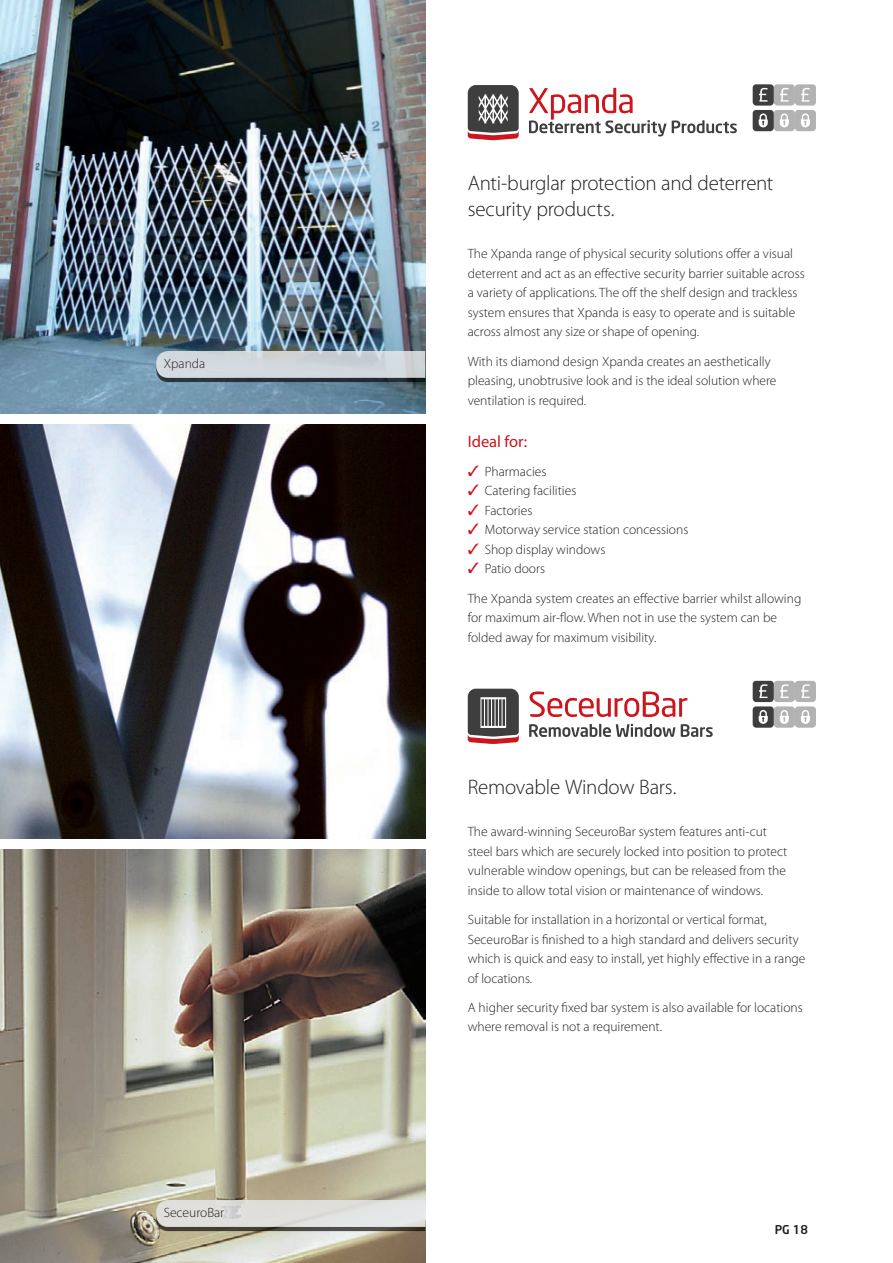
<style>
.page{position:relative;width:893px;height:1263px;background:#fff}
.page>*{position:absolute;margin:0;border:0;box-sizing:border-box;transform-origin:0 0}
.Heading_3{font:300 21px/25.5px "Myriad Pro";letter-spacing:-.015em;color:#231f20}
._11_on_15{font:16.5px "Myriad Pro";color:#cd151d}
.Main_Copy{font:300 13.5px/19.5px "Myriad Pro";color:#231f20}
.Caption_Copy{font:300 13.5px "Myriad Pro";color:#231f20}
.t1{font:500 12px "Neo Sans";color:#231f20}
.s1{color:#cd151d}
</style>
<div class="page">
<img style="left:0;top:849px;width:425px;height:414px">
<svg style="left:156px;top:1200px;width:269px;height:31px"></svg>
<img style="left:0;top:0;width:425px;height:414px">
<img style="left:0;top:424px;width:425px;height:414px">
<svg style="left:468px;top:85px;width:51px;height:55px"></svg>
<svg style="left:529px;top:88px;width:137px;height:48px"></svg>
<svg style="left:672px;top:120px;width:65px;height:13px"></svg>
<svg style="left:530px;top:691px;width:157px;height:26px"></svg>
<svg style="left:529px;top:724px;width:146px;height:13px"></svg>
<svg style="left:681px;top:724px;width:32px;height:13px"></svg>
<svg style="left:468px;top:689px;width:51px;height:55px"></svg>
<div style="left:753px;top:681px;width:21px;height:21px;background:#3e3e3f;border-radius:3px"></div>
<svg style="left:759px;top:684px;width:8px;height:14px"></svg>
<div style="left:774px;top:681px;width:21px;height:21px;background:#b2b2b2;border-radius:3px"></div>
<svg style="left:780px;top:684px;width:9px;height:14px"></svg>
<div style="left:795px;top:681px;width:21px;height:21px;background:#b2b2b2;border-radius:3px"></div>
<svg style="left:801px;top:684px;width:9px;height:14px"></svg>
<div style="left:753px;top:706px;width:21px;height:22px;background:#3e3e3f;border-radius:3px"></div>
<svg style="left:759px;top:710px;width:9px;height:14px"></svg>
<div style="left:774px;top:706px;width:21px;height:22px;background:#b2b2b2;border-radius:3px"></div>
<svg style="left:780px;top:710px;width:9px;height:14px"></svg>
<div style="left:795px;top:706px;width:21px;height:22px;background:#b2b2b2;border-radius:3px"></div>
<svg style="left:801px;top:710px;width:9px;height:14px"></svg>
<div style="left:753px;top:84px;width:21px;height:22px;background:#3e3e3f;border-radius:3px"></div>
<svg style="left:759px;top:88px;width:8px;height:14px"></svg>
<div style="left:774px;top:84px;width:21px;height:22px;background:#b2b2b2;border-radius:3px"></div>
<svg style="left:780px;top:88px;width:9px;height:14px"></svg>
<div style="left:795px;top:84px;width:21px;height:22px;background:#b2b2b2;border-radius:3px"></div>
<svg style="left:801px;top:88px;width:9px;height:14px"></svg>
<div style="left:753px;top:110px;width:21px;height:21px;background:#3e3e3f;border-radius:3px"></div>
<svg style="left:759px;top:113px;width:9px;height:14px"></svg>
<div style="left:774px;top:110px;width:21px;height:21px;background:#b2b2b2;border-radius:3px"></div>
<svg style="left:780px;top:113px;width:9px;height:14px"></svg>
<div style="left:795px;top:110px;width:21px;height:21px;background:#b2b2b2;border-radius:3px"></div>
<svg style="left:801px;top:113px;width:9px;height:14px"></svg>
<svg style="left:156px;top:351px;width:269px;height:31px"></svg>
<p class="Caption_Copy" style="left:164px;top:356px;width:43px">Xpanda</p>
<p class="Caption_Copy" style="left:164px;top:1205px;width:62px">SeceuroBar</p>
<p class="Heading_3" style="left:468px;top:171px;width:307px">Anti-burglar protection and deterrent security products.</p>
<p class="Main_Copy" style="left:468px;top:244px;width:339px">The Xpanda range of physical security solutions offer a visual deterrent and act as an effective security barrier suitable across a variety of applications. The off the shelf design and trackless system ensures that Xpanda is easy to operate and is suitable across almost any size or shape of opening.</p>
<p class="Main_Copy" style="left:468px;top:352px;width:310px">With its diamond design Xpanda creates an aesthetically pleasing, unobtrusive look and is the ideal solution where ventilation is required.</p>
<p class="_11_on_15" style="left:468px;top:432px;width:61px">Ideal for:</p>
<p class="Main_Copy" style="left:468px;top:462px;width:80px"><span class="s1">✓</span> Pharmacies</p>
<p class="Main_Copy" style="left:468px;top:481px;width:110px"><span class="s1">✓</span> Catering facilities</p>
<p class="Main_Copy" style="left:468px;top:501px;width:66px"><span class="s1">✓</span> Factories</p>
<p class="Main_Copy" style="left:468px;top:520px;width:222px"><span class="s1">✓</span> Motorway service station concessions</p>
<p class="Main_Copy" style="left:468px;top:540px;width:139px"><span class="s1">✓</span> Shop display windows</p>
<p class="Main_Copy" style="left:468px;top:559px;width:79px"><span class="s1">✓</span> Patio doors</p>
<p class="Main_Copy" style="left:468px;top:589px;width:335px">The Xpanda system creates an effective barrier whilst allowing for maximum air-flow. When not in use the system can be folded away for maximum visibility.</p>
<p class="Heading_3" style="left:468px;top:775px;width:210px">Removable Window Bars.</p>
<p class="Main_Copy" style="left:468px;top:822px;width:321px">The award-winning SeceuroBar system features anti-cut steel bars which are securely locked into position to protect vulnerable window openings, but can be released from the inside to allow total vision or maintenance of windows.</p>
<p class="Main_Copy" style="left:468px;top:910px;width:339px">Suitable for installation in a horizontal or vertical format, SeceuroBar is finished to a high standard and delivers security which is quick and easy to install, yet highly effective in a range of locations.</p>
<p class="Main_Copy" style="left:468px;top:998px;width:337px">A higher security fixed bar system is also available for locations where removal is not a requirement.</p>
<p class="t1" style="left:775px;top:1224px;width:35px">PG 18</p>
</div>
